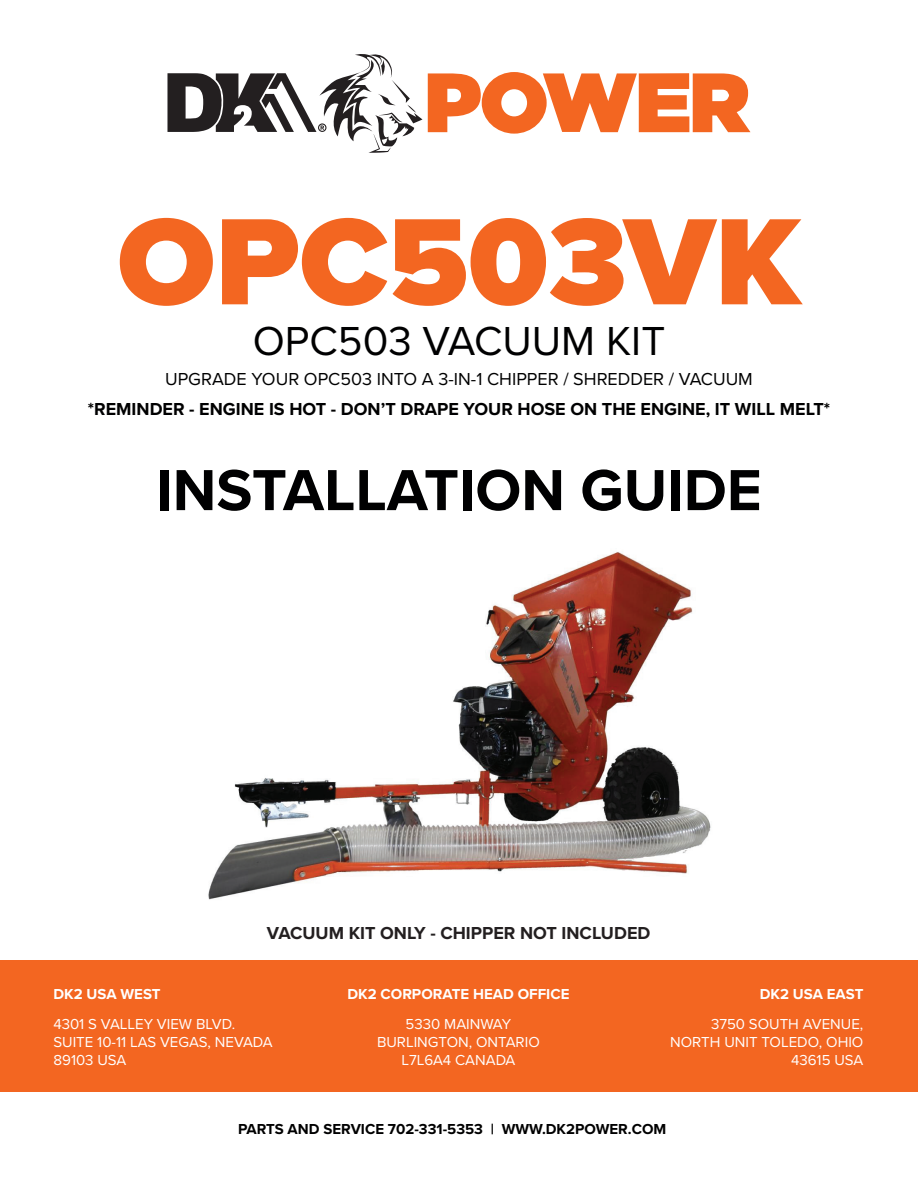
<style>
.page{position:relative;width:918px;height:1188px;background:#fff}
.page>*{position:absolute;margin:0;border:0;box-sizing:border-box;transform-origin:0 0}
.t1{font:900 127.5px "Proxima Nova";color:#f36621}
.t2{font:700 60px "Proxima Nova";color:#000001}
.t3{font:42px "Proxima Nova";color:#000001}
.t4{font:700 18px "Proxima Nova";color:#000001}
.t5{font:18px "Proxima Nova";color:#000001}
.t6{font:700 18px "Proxima Nova";color:#231f20}
.t7{font:15px/18px "Proxima Nova";color:#fff}
.t8{font:700 15px "Proxima Nova";color:#000001}
.t9{font:700 15px "Proxima Nova";color:#fff}
</style>
<div class="page">
<div style="left:0;top:960px;width:918px;height:132px;background:#f36621"></div>
<svg style="left:428px;top:72px;width:323px;height:62px"></svg>
<svg style="left:167px;top:54px;width:255px;height:99px"></svg>
<img style="left:208px;top:552px;width:503px;height:348px">
<h1 class="t1" style="left:117px;top:167px;width:685px">OPC503VK</h1>
<h3 class="t3" style="left:253px;top:309px;width:414px">OPC503 VACUUM KIT</h3>
<p class="t5" style="left:165px;top:365px;width:589px">UPGRADE YOUR OPC503 INTO A 3-IN-1 CHIPPER / SHREDDER / VACUUM</p>
<p class="t4" style="left:88px;top:395px;width:744px">*REMINDER - ENGINE IS HOT - DON’T DRAPE YOUR HOSE ON THE ENGINE, IT WILL MELT*</p>
<h2 class="t2" style="left:156px;top:445px;width:607px">INSTALLATION GUIDE</h2>
<p class="t6" style="left:267px;top:919px;width:385px">VACUUM KIT ONLY - CHIPPER NOT INCLUDED</p>
<p class="t9" style="left:53px;top:983px;width:109px">DK2 USA WEST</p>
<p class="t7" style="left:53px;top:1014px;width:221px">4301 S VALLEY VIEW BLVD.<br>SUITE 10-11 LAS VEGAS, NEVADA<br>89103 USA</p>
<p class="t9" style="left:347px;top:983px;width:224px">DK2 CORPORATE HEAD OFFICE</p>
<p class="t7" style="left:377px;top:1014px;width:164px;text-align:center">5330 MAINWAY<br>BURLINGTON, ONTARIO<br>L7L6A4 CANADA</p>
<p class="t9" style="left:760px;top:983px;width:105px">DK2 USA EAST</p>
<p class="t7" style="left:670px;top:1014px;width:195px;text-align:right">3750 SOUTH AVENUE,<br>NORTH UNIT TOLEDO, OHIO<br>43615 USA</p>
<p class="t8" style="left:238px;top:1118px;width:430px">PARTS AND SERVICE 702-331-5353 | WWW.DK2POWER.COM</p>
</div>
